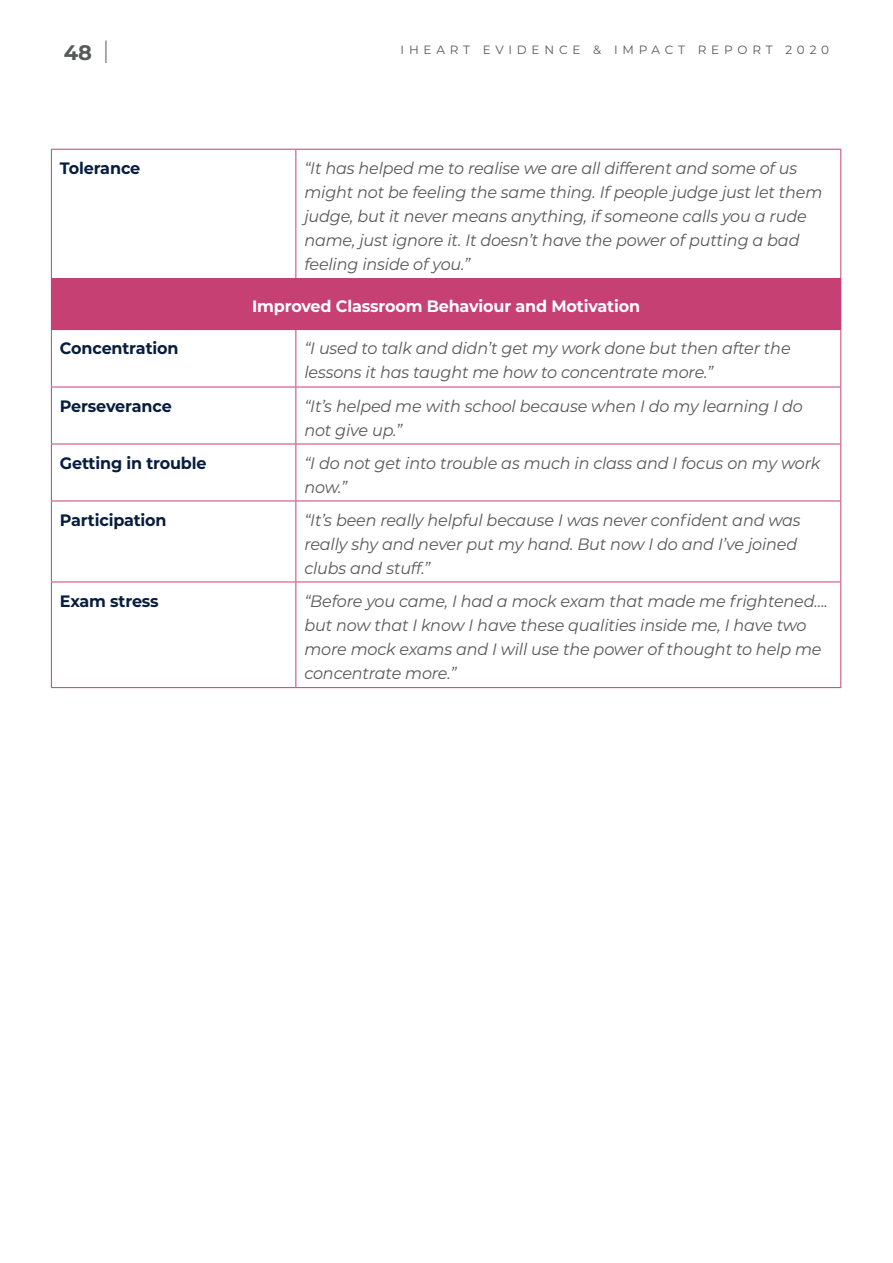
<style>
.page{position:relative;width:893px;height:1263px;background:#fff}
.page>*{position:absolute;margin:0;border:0;box-sizing:border-box;transform-origin:0 0}
.t1{font:700 21px "Montserrat";color:#57585a}
.t2{font:italic 16.5px/24px "Montserrat";letter-spacing:-.01em;color:#57585a}
.t3{font:700 16.5px "Montserrat";letter-spacing:-.01em;color:#061d3d}
.t4{font:700 16.5px "Montserrat";letter-spacing:-.01em;color:#fff}
.t5{font:12px "Montserrat";letter-spacing:.4em;color:#57585a}
</style>
<div class="page">
<svg style="left:106px;top:41px;width:1px;height:22px"></svg>
<div style="left:51px;top:279px;width:790px;height:51px;background:#c74073"></div>
<hr style="left:51px;top:149px;width:245px;height:1px;background:#c74073">
<hr style="left:51px;top:150px;width:1px;height:128px;background:#c74073">
<hr style="left:296px;top:149px;width:545px;height:1px;background:#c74073">
<hr style="left:295px;top:150px;width:1px;height:128px;background:#c74073">
<hr style="left:840px;top:150px;width:1px;height:128px;background:#c74073">
<hr style="left:51px;top:278px;width:245px;height:1px;background:#c74073">
<hr style="left:296px;top:278px;width:545px;height:1px;background:#c74073">
<hr style="left:51px;top:330px;width:1px;height:57px;background:#c74073">
<hr style="left:295px;top:330px;width:1px;height:57px;background:#c74073">
<hr style="left:840px;top:330px;width:1px;height:57px;background:#c74073">
<hr style="left:51px;top:387px;width:245px;height:1px;background:#c74073">
<hr style="left:51px;top:387px;width:1px;height:57px;background:#c74073">
<hr style="left:296px;top:387px;width:545px;height:1px;background:#c74073">
<hr style="left:295px;top:387px;width:1px;height:57px;background:#c74073">
<hr style="left:840px;top:387px;width:1px;height:57px;background:#c74073">
<hr style="left:51px;top:444px;width:245px;height:1px;background:#c74073">
<hr style="left:51px;top:444px;width:1px;height:57px;background:#c74073">
<hr style="left:296px;top:444px;width:545px;height:1px;background:#c74073">
<hr style="left:295px;top:444px;width:1px;height:57px;background:#c74073">
<hr style="left:840px;top:444px;width:1px;height:57px;background:#c74073">
<hr style="left:51px;top:501px;width:245px;height:1px;background:#c74073">
<hr style="left:51px;top:501px;width:1px;height:81px;background:#c74073">
<hr style="left:296px;top:501px;width:545px;height:1px;background:#c74073">
<hr style="left:295px;top:501px;width:1px;height:81px;background:#c74073">
<hr style="left:840px;top:501px;width:1px;height:81px;background:#c74073">
<hr style="left:51px;top:582px;width:245px;height:1px;background:#c74073">
<hr style="left:51px;top:582px;width:1px;height:105px;background:#c74073">
<hr style="left:296px;top:582px;width:545px;height:1px;background:#c74073">
<hr style="left:295px;top:582px;width:1px;height:105px;background:#c74073">
<hr style="left:840px;top:582px;width:1px;height:105px;background:#c74073">
<hr style="left:51px;top:687px;width:245px;height:1px;background:#c74073">
<hr style="left:296px;top:687px;width:545px;height:1px;background:#c74073">
<p class="t1" style="left:64px;top:38px;width:30px">48</p>
<p class="t5" style="left:401px;top:41px;width:430px">IHEART EVIDENCE &amp; IMPACT REPORT 2020</p>
<p class="t3" style="left:60px;top:156px;width:82px">Tolerance</p>
<p class="t2" style="left:304px;top:155px;width:520px">“It has helped me to realise we are all different and some of us might not be feeling the same thing. If people judge just let them judge, but it never means anything, if someone calls you a rude name, just ignore it. It doesn’t have the power of putting a bad feeling inside of you.”</p>
<p class="t4" style="left:252px;top:294px;width:389px">Improved Classroom Behaviour and Motivation</p>
<p class="t3" style="left:60px;top:336px;width:120px">Concentration</p>
<p class="t2" style="left:304px;top:336px;width:488px">“I used to talk and didn’t get my work done but then after the lessons it has taught me how to concentrate more.”</p>
<p class="t3" style="left:60px;top:394px;width:113px">Perseverance</p>
<p class="t2" style="left:304px;top:393px;width:500px">“It’s helped me with school because when I do my learning I do not give up.”</p>
<p class="t3" style="left:60px;top:451px;width:148px">Getting in trouble</p>
<p class="t2" style="left:304px;top:450px;width:517px">“I do not get into trouble as much in class and I focus on my work now.”</p>
<p class="t3" style="left:60px;top:508px;width:108px">Participation</p>
<p class="t2" style="left:304px;top:507px;width:498px">“It’s been really helpful because I was never confident and was really shy and never put my hand. But now I do and I’ve joined clubs and stuff.”</p>
<p class="t3" style="left:60px;top:589px;width:100px">Exam stress</p>
<p class="t2" style="left:304px;top:588px;width:525px">“Before you came, I had a mock exam that made me frightened…. but now that I know I have these qualities inside me, I have two more mock exams and I will use the power of thought to help me concentrate more.”</p>
</div>
